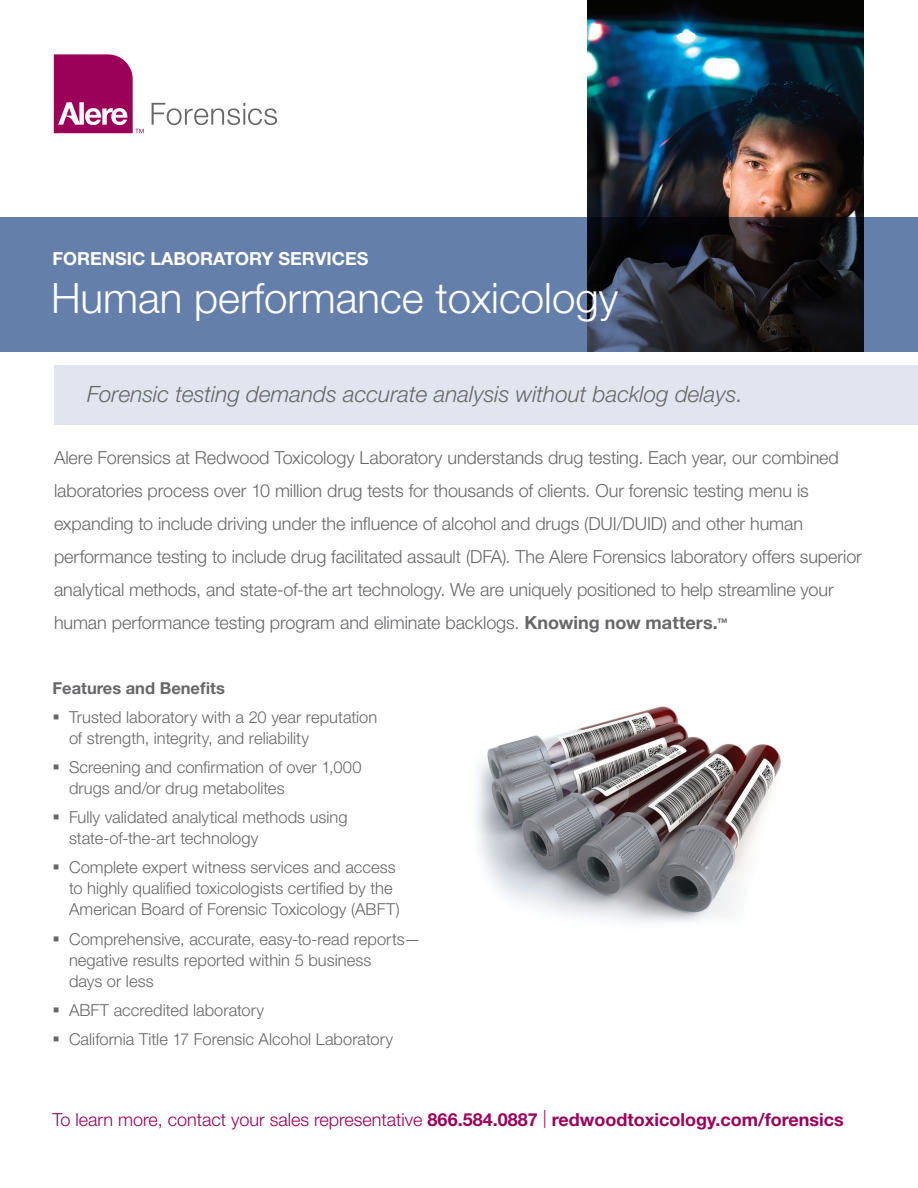
<style>
.page{position:relative;width:918px;height:1188px;background:#fff}
.page>*{position:absolute;margin:0;border:0;box-sizing:border-box;transform-origin:0 0}
.t1{font:300 42px "Helvetica Neue LT Std";color:#fff}
.t2{font:italic 300 22.5px "Helvetica Neue LT Std";color:#67676a}
._02_BodyText{font:300 18px/33px "Helvetica Neue LT Std";letter-spacing:-.005em;color:#67676a}
.t3{font:300 18px "Helvetica Neue LT Std";color:#9c0159}
.t4{font:700 18px "Helvetica Neue LT Std";color:#fff}
.t5{font:300 16.5px/21px "Helvetica Neue LT Std";color:#67676a}
._03_ColumnText_Bold{font:700 16.5px "Helvetica Neue LT Std";color:#67676a}
.s1{font-family:"Helvetica Neue";font-weight:700}
.s2{font-weight:700}
</style>
<div class="page">
<img style="left:588px;top:0;width:276px;height:217px">
<img style="left:477px;top:706px;width:304px;height:216px">
<div style="left:54px;top:365px;width:864px;height:59px;background:#e2e5ef"></div>
<svg style="left:0;top:217px;width:918px;height:134px;background:#4f6283"></svg>
<svg style="left:54px;top:54px;width:90px;height:79px"></svg>
<svg style="left:152px;top:103px;width:125px;height:22px"></svg>
<p class="t4" style="left:53px;top:248px;width:317px">FORENSIC LABORATORY SERVICES</p>
<p class="t1" style="left:51px;top:273px;width:569px">Human performance toxicology</p>
<p class="t2" style="left:87px;top:380px;width:657px">Forensic testing demands accurate analysis without backlog delays.</p>
<p class="_02_BodyText" style="left:54px;top:440px;width:809px">Alere Forensics at Redwood Toxicology Laboratory understands drug testing. Each year, our combined laboratories process over 10 million drug tests for thousands of clients. Our forensic testing menu is expanding to include driving under the influence of alcohol and drugs (DUI/DUID) and other human performance testing to include drug facilitated assault (DFA). The Alere Forensics laboratory offers superior analytical methods, and state-of-the art technology. We are uniquely positioned to help streamline your human performance testing program and eliminate backlogs. <span class="s1">Knowing now matters.</span><sup>™</sup></p>
<p class="_03_ColumnText_Bold" style="left:53px;top:678px;width:174px">Features and Benefits</p>
<p class="t5" style="left:69px;top:706px;width:310px">Trusted laboratory with a 20 year reputation of strength, integrity, and reliability</p>
<p class="t5" style="left:69px;top:757px;width:294px">Screening and confirmation of over 1,000 drugs and/or drug metabolites</p>
<p class="t5" style="left:69px;top:807px;width:280px">Fully validated analytical methods using state-of-the-art technology</p>
<p class="t5" style="left:69px;top:857px;width:332px">Complete expert witness services and access to highly qualified toxicologists certified by the<br>American Board of Forensic Toxicology (ABFT)</p>
<p class="t5" style="left:69px;top:928px;width:353px">Comprehensive, accurate, easy-to-read reports— negative results reported within 5 business<br>days or less</p>
<p class="t5" style="left:69px;top:999px;width:197px">ABFT accredited laboratory</p>
<p class="t5" style="left:69px;top:1028px;width:326px">California Title 17 Forensic Alcohol Laboratory</p>
<p class="t3" style="left:53px;top:1108px;width:793px">To learn more, contact your sales representative <span class="s2">866.584.0887</span> | <span class="s2">redwoodtoxicology.com/forensics</span></p>
</div>
